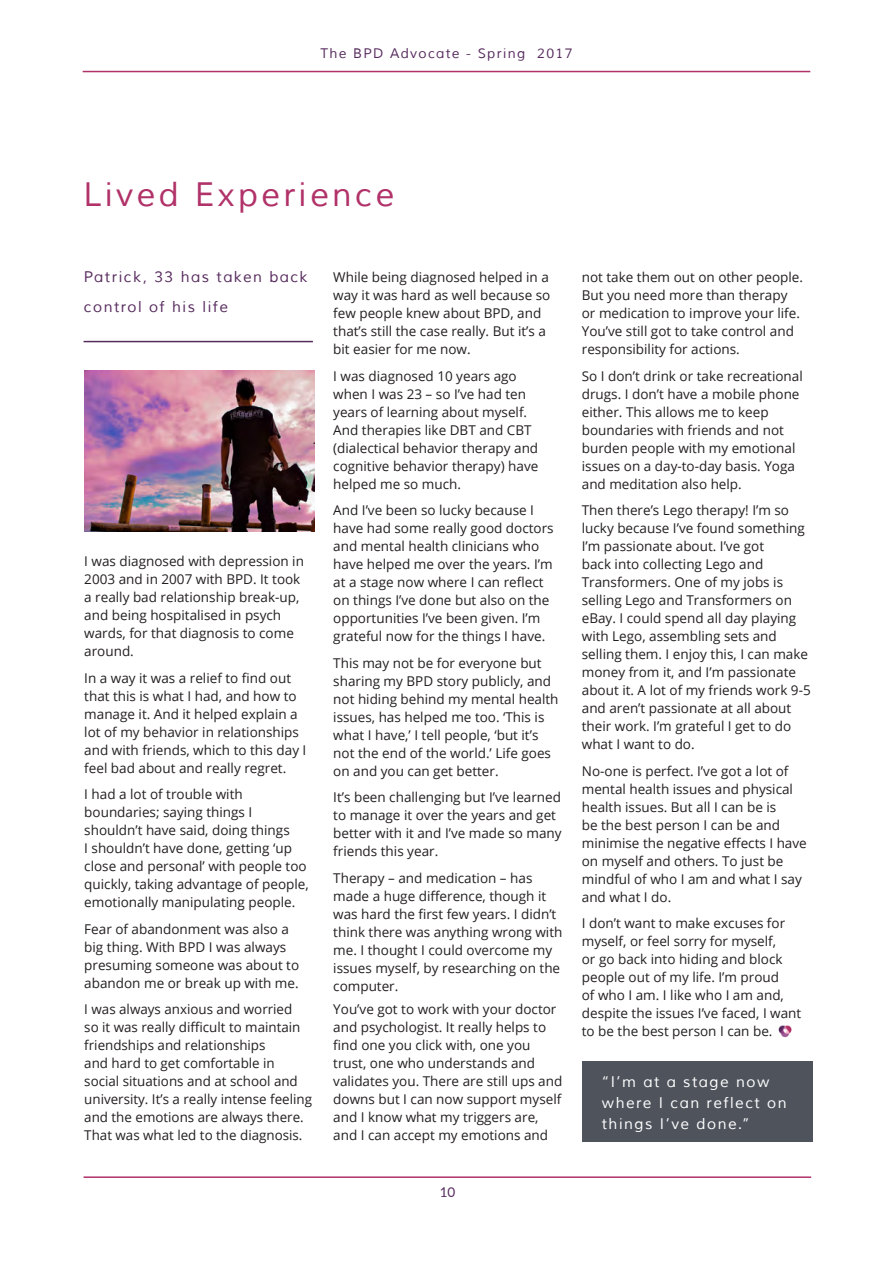
<style>
.page{position:relative;width:893px;height:1263px;background:#fff}
.page>*{position:absolute;margin:0;border:0;box-sizing:border-box;transform-origin:0 0}
.Header_1_-_Title_Mul{font:33px "Muli";letter-spacing:.1em;color:#b13269}
.Text_Box_-_Muli_10_W{font:15px/21px "Muli";letter-spacing:.1em;color:#fff}
.Tagline_-_Muli_10_Pu{font:15px/30px "Muli";letter-spacing:.1em;color:#572b5e}
.t1{font:13.5px/18px "Open Sans";color:#231f20}
.t2{font:13.5px "Muli";letter-spacing:.1em;color:#572b5e}
.t3{font:13.5px "Lato";color:#572b5e}
</style>
<div class="page">
<div style="left:582px;top:1062px;width:230px;height:80px;background:#4f535c"></div>
<img style="left:85px;top:371px;width:229px;height:160px">
<hr style="left:84px;top:341px;width:229px;height:1px;background:#572b5e">
<img style="left:778px;top:1025px;width:14px;height:13px">
<hr style="left:83px;top:71px;width:727px;height:1px;background:#b13269">
<hr style="left:84px;top:1176px;width:727px;height:2px;background:#b13269">
<p class="t2" style="left:320px;top:45px;width:254px">The BPD Advocate - Spring 2017</p>
<p class="Header_1_-_Title_Mul" style="left:84px;top:174px;width:312px">Lived Experience</p>
<p class="Tagline_-_Muli_10_Pu" style="left:84px;top:262px;width:225px">Patrick, 33 has taken back control of his life</p>
<p class="t1" style="left:84px;top:552px;width:221px">I was diagnosed with depression in<br>2003 and in 2007 with BPD. It took a really bad relationship break-up, and being hospitalised in psych wards, for that diagnosis to come around.</p>
<p class="t1" style="left:84px;top:669px;width:224px">In a way it was a relief to find out that this is what I had, and how to manage it. And it helped explain a lot of my behavior in relationships and with friends, which to this day I feel bad about and really regret.</p>
<p class="t1" style="left:84px;top:785px;width:226px">I had a lot of trouble with boundaries; saying things I shouldn’t have said, doing things<br>I shouldn’t have done, getting ‘up close and personal’ with people too quickly, taking advantage of people, emotionally manipulating people.</p>
<p class="t1" style="left:84px;top:919px;width:216px">Fear of abandonment was also a big thing. With BPD I was always presuming someone was about to abandon me or break up with me.</p>
<p class="t1" style="left:84px;top:1000px;width:229px">I was always anxious and worried<br>so it was really difficult to maintain friendships and relationships<br>and hard to get comfortable in social situations and at school and university. It’s a really intense feeling and the emotions are always there.<br>That was what led to the diagnosis.</p>
<p class="t1" style="left:333px;top:268px;width:219px">While being diagnosed helped in a way it was hard as well because so few people knew about BPD, and that’s still the case really. But it’s a bit easier for me now.</p>
<p class="t1" style="left:333px;top:367px;width:207px">I was diagnosed 10 years ago when I was 23 – so I’ve had ten years of learning about myself.<br>And therapies like DBT and CBT (dialectical behavior therapy and cognitive behavior therapy) have helped me so much.</p>
<p class="t1" style="left:333px;top:501px;width:222px">And I’ve been so lucky because I have had some really good doctors and mental health clinicians who have helped me over the years. I’m at a stage now where I can reflect on things I’ve done but also on the opportunities I’ve been given. I’m grateful now for the things I have.</p>
<p class="t1" style="left:333px;top:654px;width:227px">This may not be for everyone but sharing my BPD story publicly, and not hiding behind my mental health issues, has helped me too. ‘This is what I have,’ I tell people, ‘but it’s not the end of the world.’ Life goes on and you can get better.</p>
<p class="t1" style="left:333px;top:788px;width:230px">It’s been challenging but I’ve learned to manage it over the years and get better with it and I’ve made so many friends this year.</p>
<p class="t1" style="left:333px;top:869px;width:231px">Therapy – and medication – has made a huge difference, though it was hard the first few years. I didn’t think there was anything wrong with me. I thought I could overcome my issues myself, by researching on the computer.</p>
<p class="t1" style="left:333px;top:1000px;width:231px">You’ve got to work with your doctor and psychologist. It really helps to find one you click with, one you trust, one who understands and validates you. There are still ups and downs but I can now support myself and I know what my triggers are, and I can accept my emotions and</p>
<p class="t3" style="left:440px;top:1183px;width:17px">10</p>
<p class="t1" style="left:582px;top:268px;width:223px">not take them out on other people.<br>But you need more than therapy or medication to improve your life.<br>You’ve still got to take control and responsibility for actions.</p>
<p class="t1" style="left:582px;top:366px;width:222px">So I don’t drink or take recreational drugs. I don’t have a mobile phone either. This allows me to keep boundaries with friends and not burden people with my emotional issues on a day-to-day basis. Yoga and meditation also help.</p>
<p class="t1" style="left:582px;top:501px;width:230px">Then there’s Lego therapy! I’m so lucky because I’ve found something<br>I’m passionate about. I’ve got<br>back into collecting Lego and<br>Transformers. One of my jobs is selling Lego and Transformers on eBay. I could spend all day playing with Lego, assembling sets and selling them. I enjoy this, I can make money from it, and I’m passionate about it. A lot of my friends work 9-5 and aren’t passionate at all about their work. I’m grateful I get to do what I want to do.</p>
<p class="t1" style="left:582px;top:761px;width:226px">No-one is perfect. I’ve got a lot of mental health issues and physical health issues. But all I can be is<br>be the best person I can be and minimise the negative effects I have on myself and others. To just be mindful of who I am and what I say and what I do.</p>
<p class="t1" style="left:582px;top:914px;width:221px">I don’t want to make excuses for myself, or feel sorry for myself,<br>or go back into hiding and block people out of my life. I’m proud<br>of who I am. I like who I am and, despite the issues I’ve faced, I want to be the best person I can be.</p>
<p class="Text_Box_-_Muli_10_W" style="left:602px;top:1071px;width:186px">“I’m at a stage now where I can reflect on things I’ve done.”</p>
</div>
